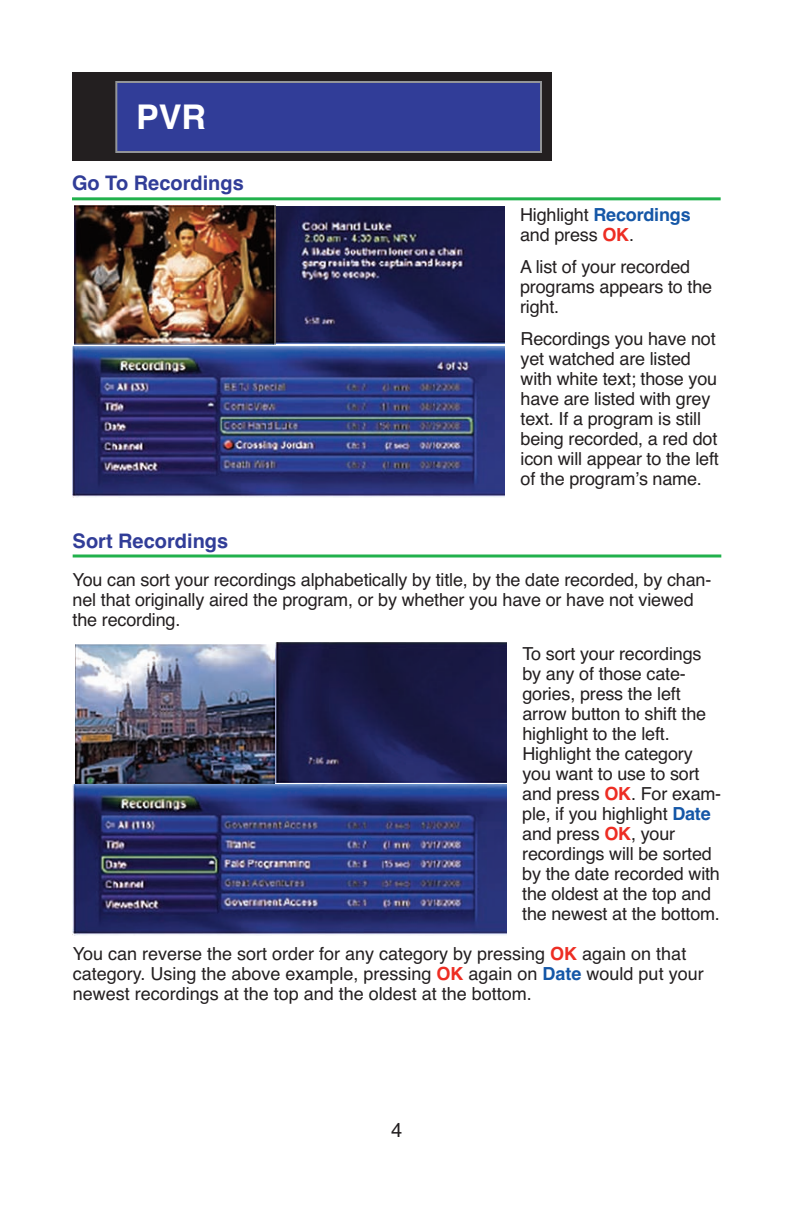
<style>
.page{position:relative;width:792px;height:1224px;background:#fff}
.page>*{position:absolute;margin:0;border:0;box-sizing:border-box;transform-origin:0 0}
.t1{font:700 34px "Helvetica";color:#fff}
.t2{font:700 20px "Helvetica";color:#313d98}
.t3{font:20px "Helvetica";color:#231f20}
.t4{font:18px/20px "Helvetica";letter-spacing:-.01em;color:#231f20}
.s1{font-weight:700;color:#1557a7}
.s2{font-weight:700;color:#ed2d23}
</style>
<div class="page">
<div style="left:73px;top:72px;width:479px;height:89px;background:#231f20"></div>
<div style="left:117px;top:83px;width:423px;height:68px;background:#313d98"></div>
<div style="left:115px;top:81px;width:427px;height:72px;border:2px solid #939598"></div>
<img style="left:73px;top:346px;width:432px;height:151px">
<img style="left:275px;top:206px;width:229px;height:139px">
<img style="left:74px;top:206px;width:201px;height:139px">
<img style="left:73px;top:784px;width:433px;height:151px">
<img style="left:276px;top:642px;width:230px;height:140px">
<img style="left:76px;top:644px;width:198px;height:140px">
<hr style="left:72px;top:197px;width:649px;height:3px;background:#21b14c">
<svg style="left:73px;top:554px;width:648px;height:4px;background:#58c478"></svg>
<h1 class="t1" style="left:136px;top:98px;width:71px">PVR</h1>
<p class="t2" style="left:72px;top:172px;width:173px">Go To Recordings</p>
<p class="t2" style="left:73px;top:529px;width:157px">Sort Recordings</p>
<p class="t4" style="left:520px;top:205px;width:172px">Highlight <span class="s1">Recordings </span>and press <span class="s2">OK</span>.</p>
<p class="t4" style="left:520px;top:257px;width:194px">A list of your recorded programs appears to the right.</p>
<p class="t4" style="left:521px;top:329px;width:200px">Recordings you have not yet watched are listed with white text; those you have are listed with grey text. If a program is still being recorded, a red dot icon will appear to the left of the programʼs name.</p>
<p class="t4" style="left:73px;top:570px;width:640px">You can sort your recordings alphabetically by title, by the date recorded, by chan&shy;nel that originally aired the program, or by whether you have or have not viewed the recording.</p>
<p class="t4" style="left:522px;top:644px;width:201px">To sort your recordings by any of those cate&shy;gories, press the left arrow button to shift the highlight to the left.<br>Highlight the category you want to use to sort and press <span class="s2">OK</span>. For exam&shy;ple, if you highlight <span class="s1">Date </span>and press <span class="s2">OK</span>, your recordings will be sorted by the date recorded with the oldest at the top and the newest at the bottom.</p>
<p class="t4" style="left:73px;top:944px;width:633px">You can reverse the sort order for any category by pressing <span class="s2">OK</span> again on that category. Using the above example, pressing <span class="s2">OK</span> again on <span class="s1">Date</span> would put your newest recordings at the top and the oldest at the bottom.</p>
<p class="t3" style="left:391px;top:1119px;width:13px">4</p>
</div>
